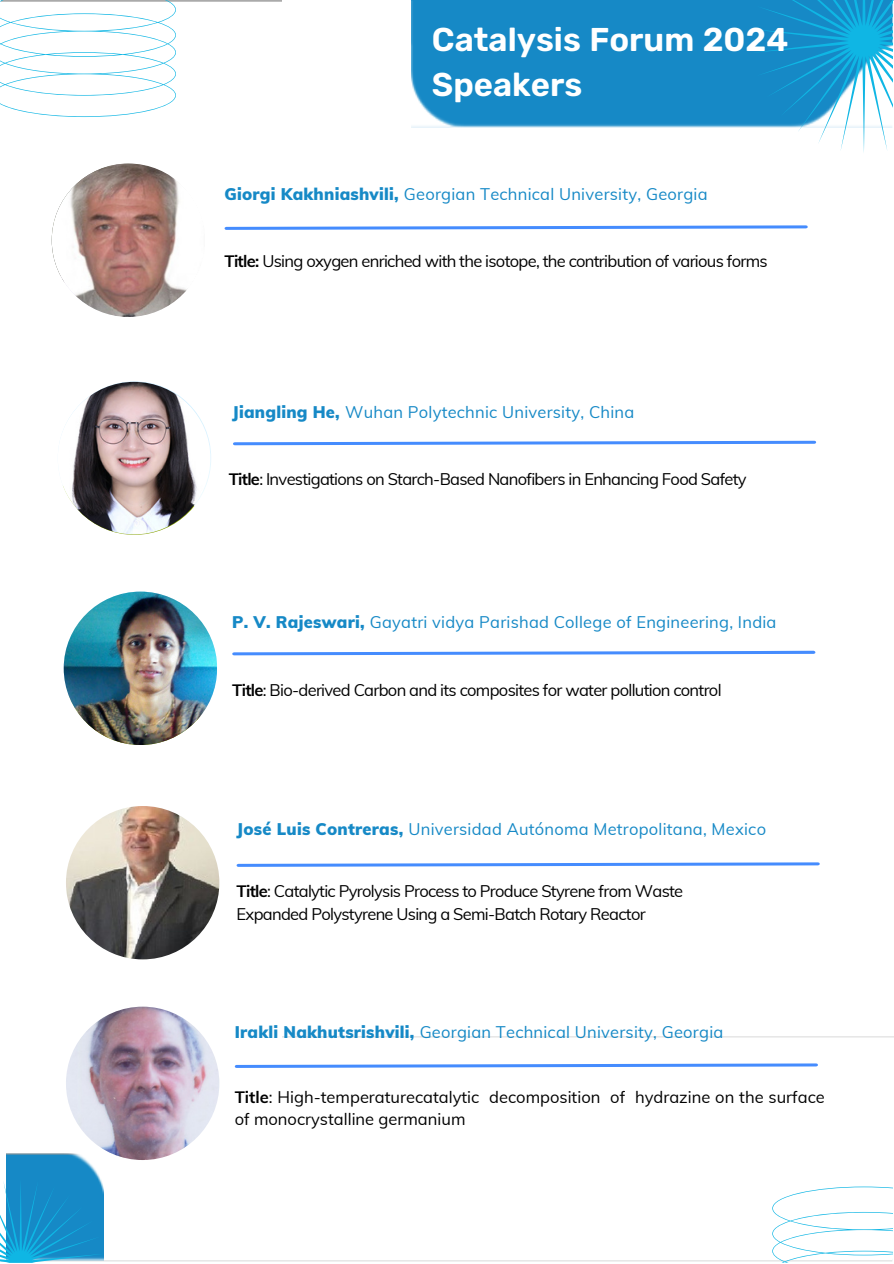
<style>
.page{position:relative;width:894px;height:1264px;background:#fff}
.page>*{position:absolute;margin:0;border:0;box-sizing:border-box;transform-origin:0 0}
.t1{font:600 33px/45px "Rubik";color:#fff}
.t2{font:16.5px "Muli";letter-spacing:-.04em;color:#000}
.t3{font:16.5px "Muli";letter-spacing:.015em;color:#1689c6}
.t4{font:16.5px/22.5px "Muli";color:#000}
.s1{font-weight:900}
.s2{font-weight:700}
</style>
<div class="page">
<img style="left:6px;top:1153px;width:94px;height:25px">
<div style="left:411px;top:0;width:340px;height:127px;background:#1689c6"></div>
<svg style="left:0;top:0;width:176px;height:117px"></svg>
<svg style="left:0;top:1178px;width:104px;height:84px;background:#2496cd"></svg>
<svg style="left:224px;top:225px;width:583px;height:5px"></svg>
<svg style="left:772px;top:1186px;width:120px;height:76px"></svg>
<svg style="left:233px;top:441px;width:582px;height:4px;background:#74a9fe"></svg>
<svg style="left:232px;top:651px;width:583px;height:4px;background:#75a9fe"></svg>
<svg style="left:751px;top:0;width:141px;height:152px"></svg>
<img style="left:52px;top:163px;width:153px;height:154px;border-radius:50%">
<img style="left:58px;top:382px;width:152px;height:152px;border-radius:50%">
<img style="left:64px;top:591px;width:153px;height:154px;border-radius:50%">
<img style="left:66px;top:806px;width:153px;height:153px;border-radius:50%">
<svg style="left:236px;top:862px;width:583px;height:4px"></svg>
<img style="left:66px;top:1006px;width:153px;height:153px;border-radius:50%">
<svg style="left:235px;top:1063px;width:582px;height:5px"></svg>
<p class="t1" style="left:432px;top:17px;width:358px">Catalysis Forum 2024<br>Speakers</p>
<p class="t3" style="left:224px;top:184px;width:484px"><span class="s1">Giorgi Kakhniashvili,</span> Georgian Technical University, Georgia</p>
<p class="t2" style="left:224px;top:250px;width:544px"><span class="s2">Title:</span> Using oxygen enriched with the isotope, the contribution of various forms</p>
<p class="t3" style="left:232px;top:401px;width:403px"><span class="s1">Jiangling He,</span> Wuhan Polytechnic University, China</p>
<p class="t2" style="left:228px;top:468px;width:519px"><span class="s2">Title</span>: Investigations on Starch-Based Nanofibers in Enhancing Food Safety</p>
<p class="t3" style="left:232px;top:611px;width:545px"><span class="s1">P. V. Rajeswari,</span> Gayatri vidya Parishad College of Engineering, India</p>
<p class="t2" style="left:232px;top:679px;width:490px"><span class="s2">Title</span>: Bio-derived Carbon and its composites for water pollution control</p>
<p class="t3" style="left:236px;top:818px;width:531px"><span class="s1">José Luis Contreras,</span> Universidad Autónoma Metropolitana, Mexico</p>
<p class="t2" style="left:236px;top:880px;width:448px"><span class="s2">Title</span>: Catalytic Pyrolysis Process to Produce Styrene from Waste</p>
<p class="t2" style="left:236px;top:903px;width:410px">Expanded Polystyrene Using a Semi-Batch Rotary Reactor</p>
<p class="t3" style="left:235px;top:1021px;width:490px"><span class="s1">Irakli Nakhutsrishvili,</span> Georgian Technical University, Georgia</p>
<p class="t4" style="left:235px;top:1085px;width:591px"><span class="s2">Title</span>: High-temperaturecatalytic decomposition of hydrazine on the surface of monocrystalline germanium</p>
</div>
